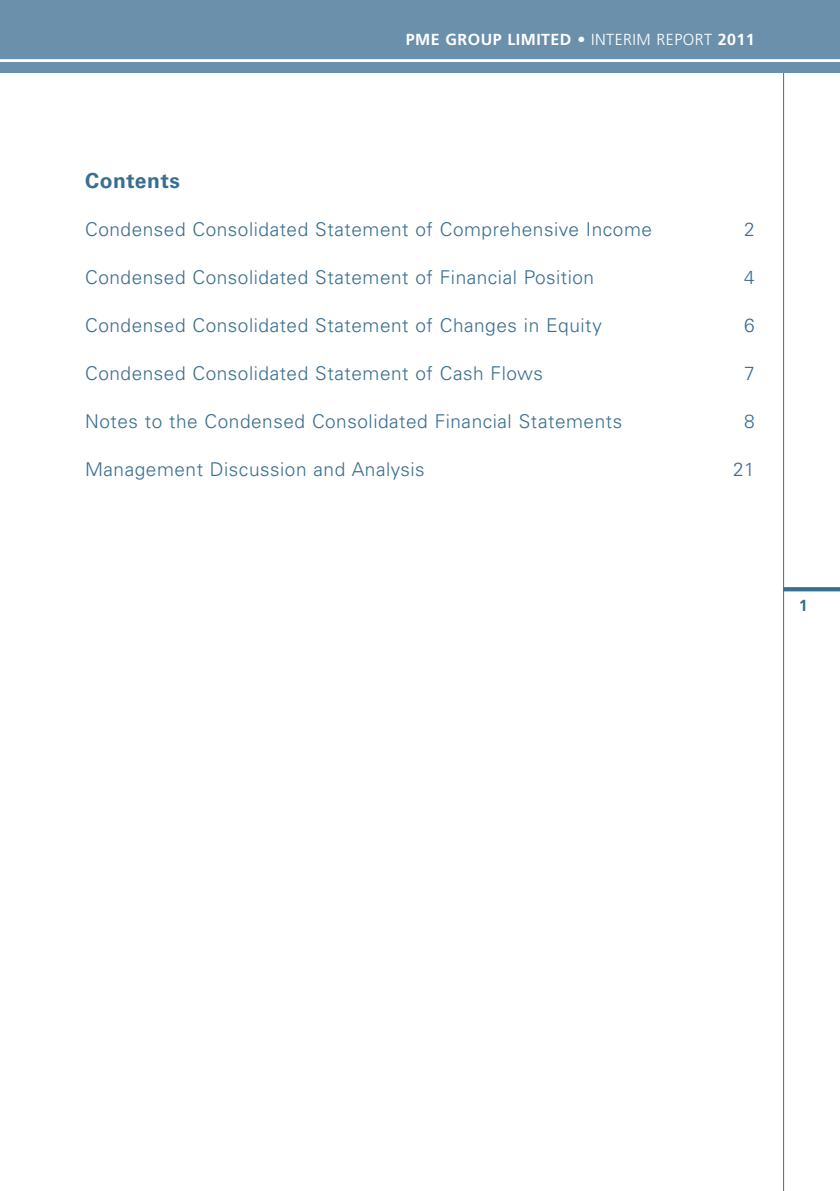
<style>
.page{position:relative;width:840px;height:1191px;background:#fff}
.page>*{position:absolute;margin:0;border:0;box-sizing:border-box;transform-origin:0 0}
.t1{font:700 21px "Univers LT Std";letter-spacing:.03em;color:#386e8f}
.t2{font:300 19px "Univers LT Std";letter-spacing:.03em;color:#386e8f}
.t3{font:700 16px "Frutiger LT Std";letter-spacing:.03em;color:#fff}
.t4{font:700 16px "Frutiger LT Std";color:#386e8f}
.s1{font-weight:300}
</style>
<div class="page">
<hr style="left:782px;top:64px;width:1px;height:1127px;background:#386e8f">
<div style="left:0;top:0;width:839px;height:73px;background:#6a90ac"></div>
<hr style="left:0;top:59px;width:839px;height:3px;background:#fff">
<svg style="left:782px;top:587px;width:57px;height:4px"></svg>
<p class="t3" style="left:405px;top:30px;width:350px">PME GROUP LIMITED <span class="s1">• INTERIM REPORT</span> 2011</p>
<p class="t1" style="left:85px;top:168px;width:96px">Contents</p>
<p class="t2" style="left:85px;top:217px;width:568px">Condensed Consolidated Statement of Comprehensive Income</p>
<p class="t2" style="left:743px;top:217px;width:12px">2</p>
<p class="t2" style="left:85px;top:265px;width:510px">Condensed Consolidated Statement of Financial Position</p>
<p class="t2" style="left:743px;top:265px;width:12px">4</p>
<p class="t2" style="left:85px;top:313px;width:518px">Condensed Consolidated Statement of Changes in Equity</p>
<p class="t2" style="left:743px;top:313px;width:12px">6</p>
<p class="t2" style="left:85px;top:361px;width:459px">Condensed Consolidated Statement of Cash Flows</p>
<p class="t2" style="left:743px;top:361px;width:12px">7</p>
<p class="t2" style="left:85px;top:409px;width:538px">Notes to the Condensed Consolidated Financial Statements</p>
<p class="t2" style="left:743px;top:409px;width:12px">8</p>
<p class="t2" style="left:85px;top:457px;width:341px">Management Discussion and Analysis</p>
<p class="t2" style="left:732px;top:457px;width:23px">21</p>
<p class="t4" style="left:798px;top:595px;width:10px">1</p>
</div>
